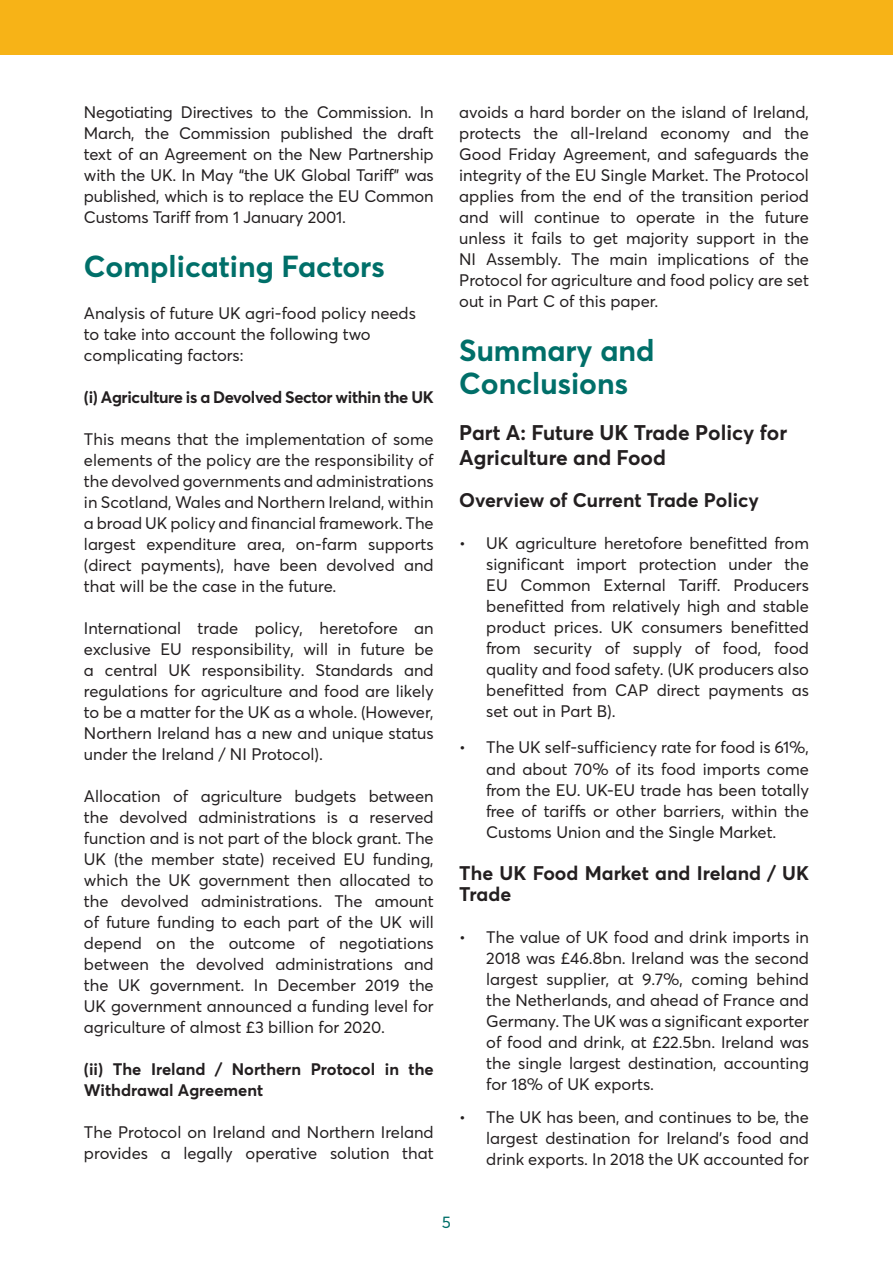
<style>
.page{position:relative;width:893px;height:1263px;background:#fff}
.page>*{position:absolute;margin:0;border:0;box-sizing:border-box;transform-origin:0 0}
.t1{font:700 30px/33px "Averta";color:#006f69}
.t2{font:700 21px/25.2px "Averta CY";color:#231f20}
.t3{font:700 19.5px/21px "Averta CY";color:#231f20}
.t4{font:16.5px/21px "Averta";color:#231f20;text-align:justify}
.t5{font:700 16.5px/21px "Averta CY";letter-spacing:-.01em;color:#231f20}
.t6{font:16.5px "Averta";color:#006f69}
</style>
<div class="page">
<div style="left:0;top:0;width:893px;height:54px;background:#f7b317"></div>
<p class="t4" style="left:84px;top:101px;width:351px">Negotiating Directives to the Commission. In March, the Commission published the draft text of an Agreement on the New Partnership with the UK. In May “the UK Global Tariff” was published, which is to replace the EU Common Customs Tariff from 1 January 2001.</p>
<p class="t1" style="left:84px;top:248px;width:302px">Complicating Factors</p>
<p class="t4" style="left:84px;top:302px;width:333px;text-align:left">Analysis of future UK agri-food policy needs to take into account the following two complicating factors:</p>
<p class="t5" style="left:84px;top:386px;width:351px">(i) Agriculture is a Devolved Sector within the UK</p>
<p class="t4" style="left:84px;top:428px;width:351px">This means that the implementation of some elements of the policy are the responsibility of the devolved governments and administrations in Scotland, Wales and Northern Ireland, within a broad UK policy and financial framework. The largest expenditure area, on-farm supports (direct payments), have been devolved and that will be the case in the future.</p>
<p class="t4" style="left:84px;top:617px;width:351px">International trade policy, heretofore an exclusive EU responsibility, will in future be a central UK responsibility. Standards and regulations for agriculture and food are likely to be a matter for the UK as a whole. (However, Northern Ireland has a new and unique status under the Ireland / NI Protocol).</p>
<p class="t4" style="left:84px;top:785px;width:351px">Allocation of agriculture budgets between the devolved administrations is a reserved function and is not part of the block grant. The UK (the member state) received EU funding, which the UK government then allocated to the devolved administrations. The amount of future funding to each part of the UK will depend on the outcome of negotiations between the devolved administrations and the UK government. In December 2019 the UK government announced a funding level for agriculture of almost £3 billion for 2020.</p>
<p class="t5" style="left:84px;top:1058px;width:351px">(ii) The Ireland / Northern Protocol in the<br>Withdrawal Agreement</p>
<p class="t4" style="left:84px;top:1121px;width:351px">The Protocol on Ireland and Northern Ireland provides a legally operative solution that</p>
<p class="t4" style="left:459px;top:101px;width:351px">avoids a hard border on the island of Ireland, protects the all-Ireland economy and the Good Friday Agreement, and safeguards the integrity of the EU Single Market. The Protocol applies from the end of the transition period and will continue to operate in the future unless it fails to get majority support in the NI Assembly. The main implications of the Protocol for agriculture and food policy are set out in Part C of this paper.</p>
<p class="t1" style="left:459px;top:332px;width:197px">Summary and<br>Conclusions</p>
<p class="t2" style="left:459px;top:419px;width:329px">Part A: Future UK Trade Policy for<br>Agriculture and Food</p>
<p class="t3" style="left:459px;top:489px;width:301px">Overview of Current Trade Policy</p>
<p class="t4" style="left:486px;top:532px;width:324px;text-indent:-27px">• UK agriculture heretofore benefitted from significant import protection under the EU Common External Tariff. Producers benefitted from relatively high and stable product prices. UK consumers benefitted from security of supply of food, food quality and food safety. (UK producers also benefitted from CAP direct payments as set out in Part B).</p>
<p class="t4" style="left:486px;top:736px;width:324px;text-indent:-27px">• The UK self-sufficiency rate for food is 61%, and about 70% of its food imports come from the EU. UK-EU trade has been totally free of tariffs or other barriers, within the Customs Union and the Single Market.</p>
<p class="t3" style="left:459px;top:861px;width:351px">The UK Food Market and Ireland / UK<br>Trade</p>
<p class="t4" style="left:486px;top:925px;width:324px;text-indent:-27px">• The value of UK food and drink imports in 2018 was £46.8bn. Ireland was the second largest supplier, at 9.7%, coming behind the Netherlands, and ahead of France and Germany. The UK was a significant exporter of food and drink, at £22.5bn. Ireland was the single largest destination, accounting for 18% of UK exports.</p>
<p class="t4" style="left:486px;top:1106px;width:324px;text-indent:-27px">• The UK has been, and continues to be, the largest destination for Ireland’s food and drink exports. In 2018 the UK accounted for</p>
<p class="t6" style="left:442px;top:1211px;width:11px">5</p>
</div>
